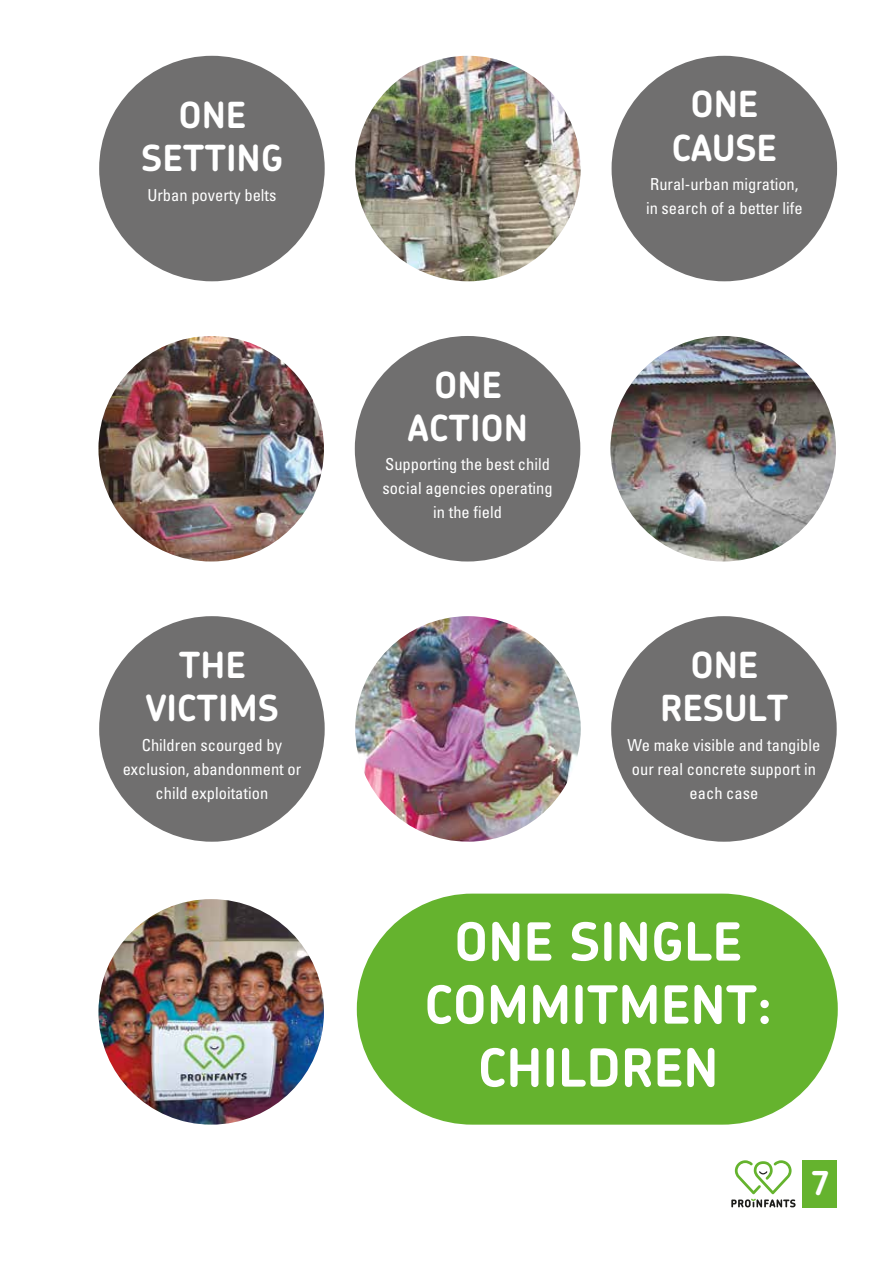
<style>
.page{position:relative;width:893px;height:1263px;background:#fff}
.page>*{position:absolute;margin:0;border:0;box-sizing:border-box;transform-origin:0 0}
.t1{font:700 52.5px/63px "Chevin";color:#fff;text-align:center}
.t2{font:700 36px/43.5px "Chevin";color:#fff;text-align:center}
.t3{font:700 33px "Chevin";color:#fff}
.t4{font:condensed 16.5px/24px "Univers LT";color:#fff;text-align:center}
</style>
<div class="page">
<svg style="left:731px;top:1160px;width:64px;height:47px"></svg>
<div style="left:803px;top:1160px;width:34px;height:47px;background:#65b32e"></div>
<div style="left:99px;top:56px;width:226px;height:225px;background:#706f6f;border-radius:50%"></div>
<div style="left:612px;top:56px;width:225px;height:225px;background:#706f6f;border-radius:50%"></div>
<img style="left:355px;top:56px;width:226px;height:225px;border-radius:113px">
<div style="left:99px;top:616px;width:226px;height:226px;background:#706f6f;border-radius:50%"></div>
<div style="left:611px;top:616px;width:226px;height:226px;background:#706f6f;border-radius:50%"></div>
<img style="left:355px;top:616px;width:226px;height:226px;border-radius:113px">
<div style="left:355px;top:336px;width:225px;height:225px;background:#706f6f;border-radius:50%"></div>
<img style="left:98px;top:336px;width:226px;height:225px;border-radius:113px">
<img style="left:610px;top:336px;width:226px;height:225px;border-radius:113px">
<div style="left:357px;top:894px;width:481px;height:231px;background:#65b32e;border-radius:116px"></div>
<img style="left:98px;top:899px;width:226px;height:226px;border-radius:113px">
<h2 class="t2" style="left:141px;top:92px;width:144px">ONE<br>SETTING</h2>
<p class="t4" style="left:147px;top:183px;width:131px">Urban poverty belts</p>
<h2 class="t2" style="left:146px;top:642px;width:135px">THE<br>VICTIMS</h2>
<p class="t4" style="left:123px;top:732px;width:180px">Children scourged by exclusion, abandonment or child exploitation</p>
<h2 class="t2" style="left:408px;top:362px;width:122px">ONE<br>ACTION</h2>
<p class="t4" style="left:382px;top:452px;width:172px">Supporting the best child social agencies operating in the field</p>
<h2 class="t2" style="left:672px;top:82px;width:107px">ONE<br>CAUSE</h2>
<p class="t4" style="left:646px;top:172px;width:158px;text-align:left">Rural-urban migration, in search of a better life</p>
<h2 class="t2" style="left:660px;top:642px;width:130px">ONE<br>RESULT</h2>
<p class="t4" style="left:628px;top:732px;width:194px">We make visible and tangible our real concrete support in each case</p>
<h1 class="t1" style="left:424px;top:909px;width:349px">ONE SINGLE<br>COMMITMENT:<br>CHILDREN</h1>
<h3 class="t3" style="left:811px;top:1162px;width:20px">7</h3>
</div>
